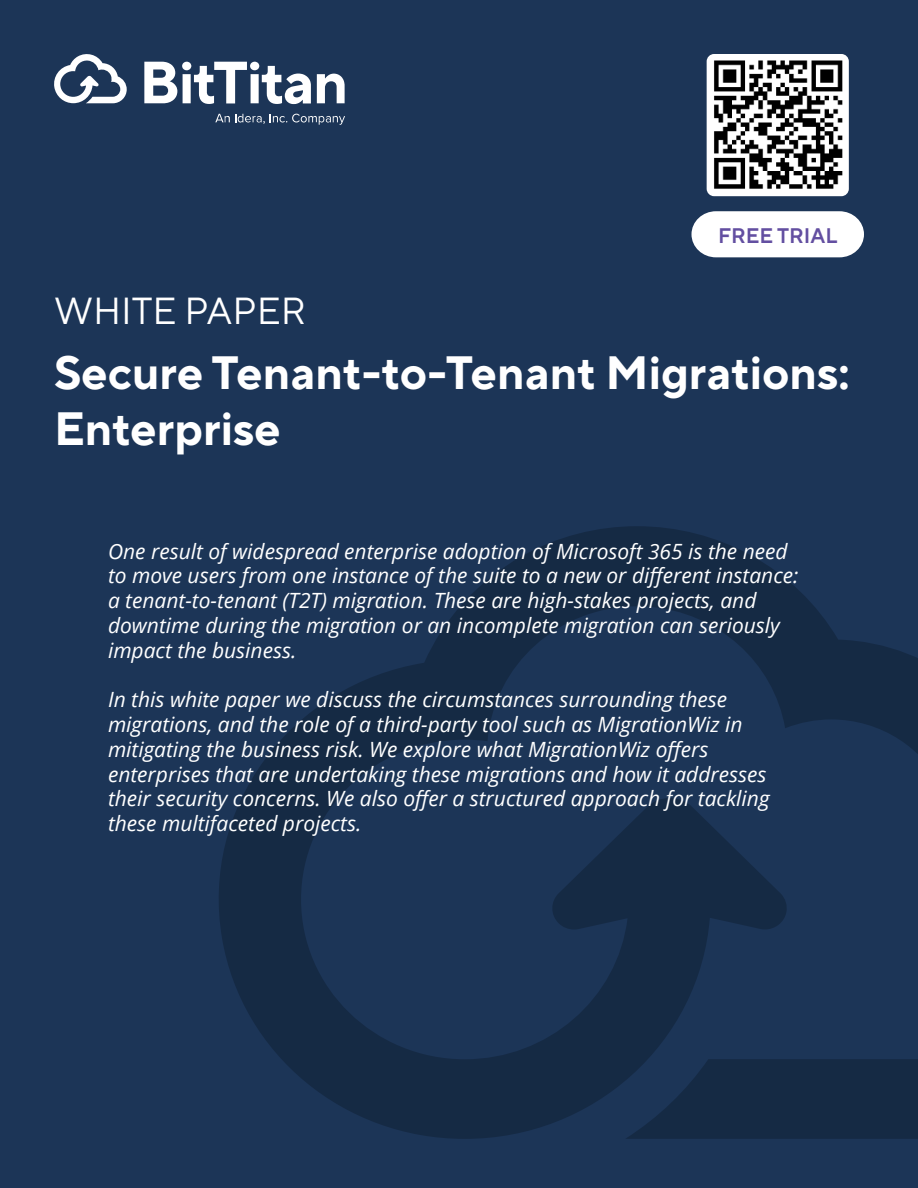
<style>
.page{position:relative;width:918px;height:1188px;background:#1c3557}
.page>*{position:absolute;margin:0;border:0;box-sizing:border-box;transform-origin:0 0}
.t1{font:700 46.5px/55.8px "TT Norms Pro";color:#fff}
.t2{font:37.5px "TT Norms Pro";color:#fff}
.t3{font:italic 21px/24.8px "Open Sans";color:#fff}
.t4{font:600 21px "TT Norms Pro";color:#634fa1}
</style>
<div class="page">
<svg style="left:219px;top:526px;width:699px;height:613px"></svg>
<svg style="left:54px;top:54px;width:73px;height:49px"></svg>
<svg style="left:144px;top:62px;width:167px;height:42px"></svg>
<svg style="left:317px;top:74px;width:28px;height:29px"></svg>
<svg style="left:215px;top:114px;width:130px;height:11px"></svg>
<svg style="left:692px;top:211px;width:172px;height:46px;background:#f0f2f4"></svg>
<div style="left:707px;top:54px;width:142px;height:142px;background:#fff;border-radius:7px"></div>
<img style="left:714px;top:60px;width:129px;height:129px">
<p class="t4" style="left:718px;top:220px;width:121px">FREE TRIAL</p>
<h2 class="t2" style="left:54px;top:284px;width:254px">WHITE PAPER</h2>
<h1 class="t1" style="left:54px;top:342px;width:797px">Secure Tenant-to-Tenant Migrations:<br>Enterprise</h1>
<p class="t3" style="left:108px;top:538px;width:692px">One result of widespread enterprise adoption of Microsoft 365 is the need to move users from one instance of the suite to a new or different instance: a tenant-to-tenant (T2T) migration. These are high-stakes projects, and downtime during the migration or an incomplete migration can seriously impact the business.</p>
<p class="t3" style="left:108px;top:687px;width:663px">In this white paper we discuss the circumstances surrounding these migrations, and the role of a third-party tool such as MigrationWiz in mitigating the business risk. We explore what MigrationWiz offers enterprises that are undertaking these migrations and how it addresses their security concerns. We also offer a structured approach for tackling these multifaceted projects.</p>
</div>
